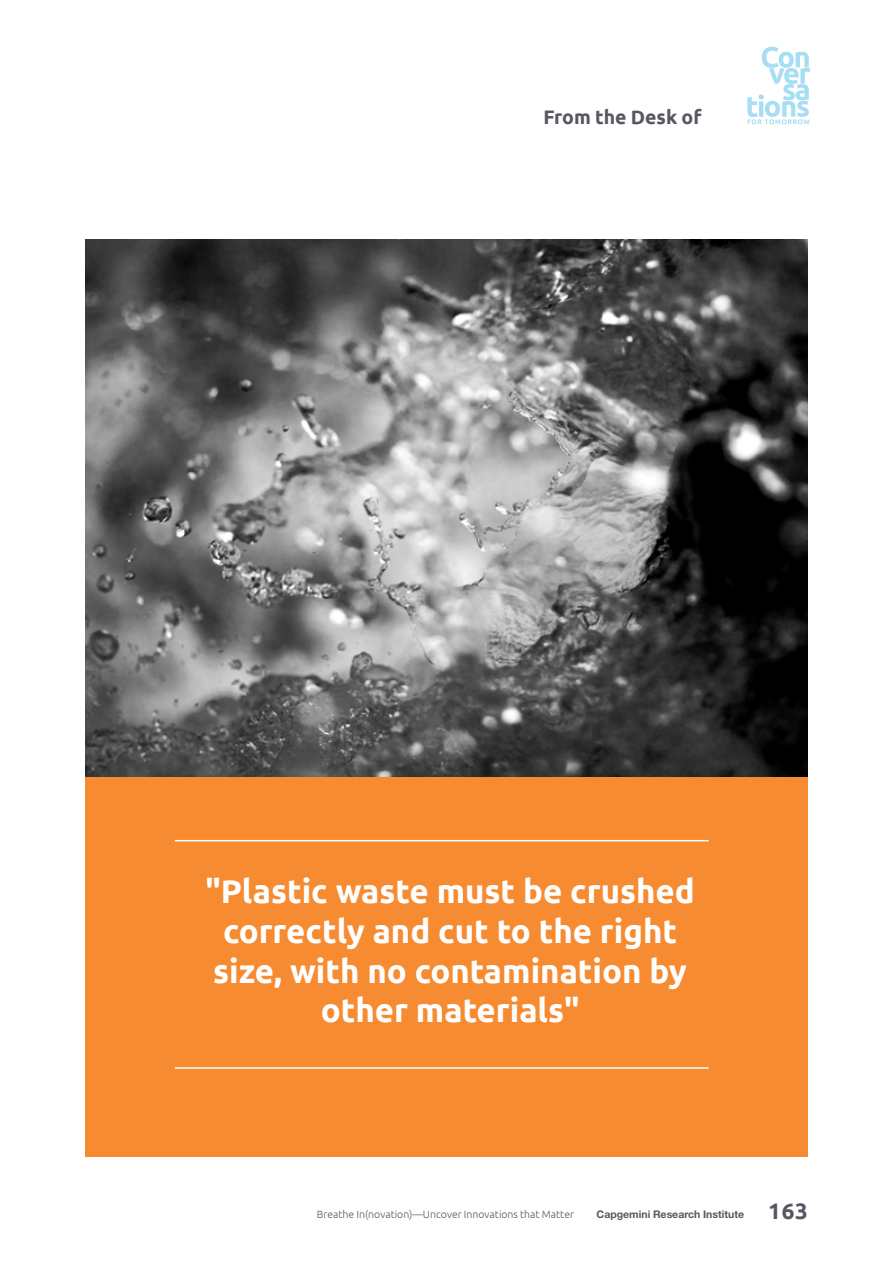
<style>
.page{position:relative;width:893px;height:1263px;background:#fff}
.page>*{position:absolute;margin:0;border:0;box-sizing:border-box;transform-origin:0 0}
.t1{font:700 33px/39.6px "Ubuntu";color:#fff;text-align:center}
.t2{font:700 19.5px "Ubuntu";color:#5a5662}
.t3{font:300 10.5px "Ubuntu";color:#5a5662}
.t4{font:700 10.5px "Helvetica Neue LT Std";color:#5a5662}
.s1{font-family:"Ubuntu";font-size:22.5px}
</style>
<div class="page">
<div style="left:85px;top:775px;width:723px;height:382px;background:#f68b31"></div>
<hr style="left:175px;top:840px;width:534px;height:1px;background:#fff">
<hr style="left:175px;top:1067px;width:534px;height:2px;background:#fff">
<img style="left:86px;top:239px;width:722px;height:537px">
<svg style="left:747px;top:47px;width:63px;height:77px"></svg>
<p class="t2" style="left:543px;top:106px;width:160px">From the Desk of</p>
<p class="t1" style="left:205px;top:871px;width:491px">"Plastic waste must be crushed correctly and cut to the right size, with no contamination by other materials"</p>
<p class="t3" style="left:317px;top:1208px;width:259px">Breathe In(novation)—Uncover Innovations that Matter</p>
<p class="t4" style="left:597px;top:1207px;width:213px">Capgemini Research Institute <span class="s1">163</span></p>
</div>
